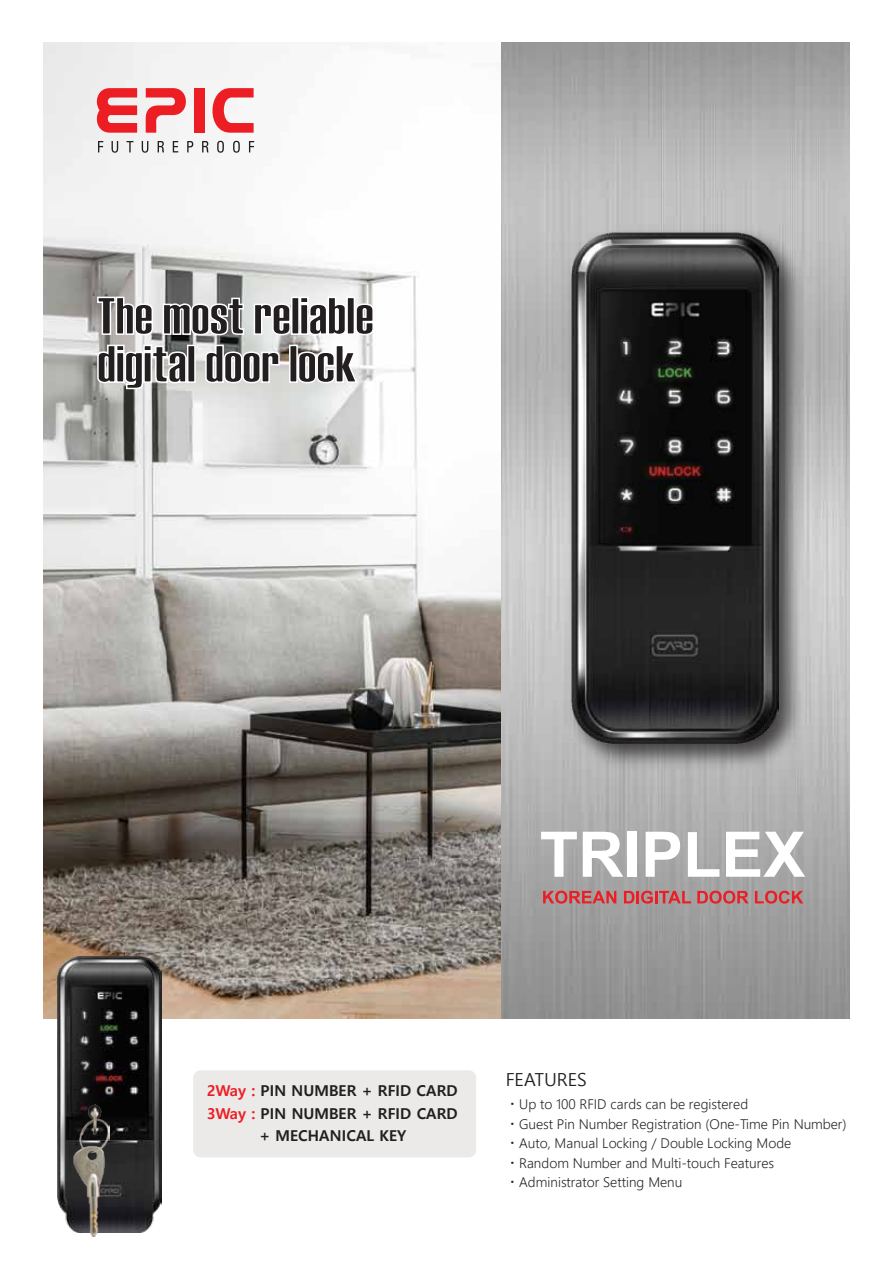
<style>
.page{position:relative;width:893px;height:1263px;background:#fff}
.page>*{position:absolute;margin:0;border:0;box-sizing:border-box;transform-origin:0 0}
.t1{font:52.5px/48px "Haettenschweiler";color:#231f20}
.t2{font:18px "Malgun Gothic";color:#231f20}
.t3{font:700 15px/22.5px "Malgun Gothic";color:#231f20;text-align:center}
.t4{font:300 13.5px/19.5px "Malgun Gothic";color:#231f20}
.s1{color:#ed1d24}
</style>
<div class="page">
<div style="left:193px;top:1070px;width:283px;height:87px;background:#ebeae8;border-radius:8px"></div>
<img style="left:43px;top:42px;width:458px;height:976px">
<img style="left:501px;top:42px;width:348px;height:976px">
<svg style="left:541px;top:832px;width:36px;height:45px"></svg>
<svg style="left:583px;top:832px;width:40px;height:45px"></svg>
<div style="left:628px;top:832px;width:9px;height:45px;background:#fff"></div>
<svg style="left:646px;top:832px;width:34px;height:45px"></svg>
<svg style="left:688px;top:832px;width:31px;height:45px"></svg>
<svg style="left:726px;top:832px;width:79px;height:45px"></svg>
<svg style="left:543px;top:891px;width:73px;height:13px"></svg>
<svg style="left:624px;top:891px;width:67px;height:13px"></svg>
<svg style="left:697px;top:891px;width:52px;height:13px"></svg>
<svg style="left:755px;top:891px;width:48px;height:13px"></svg>
<svg style="left:98px;top:141px;width:5px;height:11px"></svg>
<svg style="left:112px;top:141px;width:6px;height:12px"></svg>
<svg style="left:126px;top:141px;width:7px;height:11px"></svg>
<svg style="left:142px;top:141px;width:6px;height:12px"></svg>
<svg style="left:158px;top:141px;width:6px;height:11px"></svg>
<svg style="left:173px;top:141px;width:5px;height:11px"></svg>
<svg style="left:187px;top:141px;width:6px;height:11px"></svg>
<svg style="left:202px;top:141px;width:6px;height:11px"></svg>
<svg style="left:217px;top:141px;width:7px;height:12px"></svg>
<svg style="left:233px;top:141px;width:7px;height:12px"></svg>
<svg style="left:249px;top:141px;width:5px;height:11px"></svg>
<svg style="left:97px;top:88px;width:40px;height:45px"></svg>
<svg style="left:146px;top:88px;width:40px;height:45px"></svg>
<div style="left:194px;top:88px;width:11px;height:45px;background:#ed1d24"></div>
<svg style="left:212px;top:88px;width:42px;height:45px"></svg>
<img style="left:57px;top:957px;width:105px;height:275px">
<img style="left:73px;top:1105px;width:36px;height:131px">
<img style="left:560px;top:220px;width:252px;height:556px">
<img style="left:572px;top:232px;width:206px;height:511px">
<svg style="left:96px;top:296px;width:58px;height:40px"></svg>
<svg style="left:162px;top:297px;width:83px;height:39px"></svg>
<svg style="left:253px;top:302px;width:39px;height:34px"></svg>
<div style="left:291px;top:297px;width:9px;height:38px;border:2px solid #fff"></div>
<svg style="left:299px;top:296px;width:48px;height:40px"></svg>
<svg style="left:355px;top:303px;width:20px;height:33px"></svg>
<svg style="left:96px;top:344px;width:91px;height:46px"></svg>
<div style="left:187px;top:345px;width:9px;height:38px;border:2px solid #fff"></div>
<svg style="left:204px;top:344px;width:76px;height:40px"></svg>
<div style="left:289px;top:345px;width:9px;height:38px;border:2px solid #fff"></div>
<svg style="left:297px;top:344px;width:62px;height:40px"></svg>
<h1 class="t1" style="left:97px;top:292px;width:278px">The most reliable digital door lock</h1>
<p class="t3" style="left:207px;top:1080px;width:253px"><span class="s1">2Way :</span> PIN NUMBER + RFID CARD<br><span class="s1">3Way :</span> PIN NUMBER + RFID CARD + MECHANICAL KEY</p>
<h2 class="t2" style="left:506px;top:1069px;width:83px">FEATURES</h2>
<p class="t4" style="left:506px;top:1095px;width:342px">ㆍUp to 100 RFID cards can be registered<br>ㆍGuest Pin Number Registration (One-Time Pin Number)ㆍAuto, Manual Locking / Double Locking ModeㆍRandom Number and Multi-touch FeaturesㆍAdministrator Setting Menu</p>
</div>
